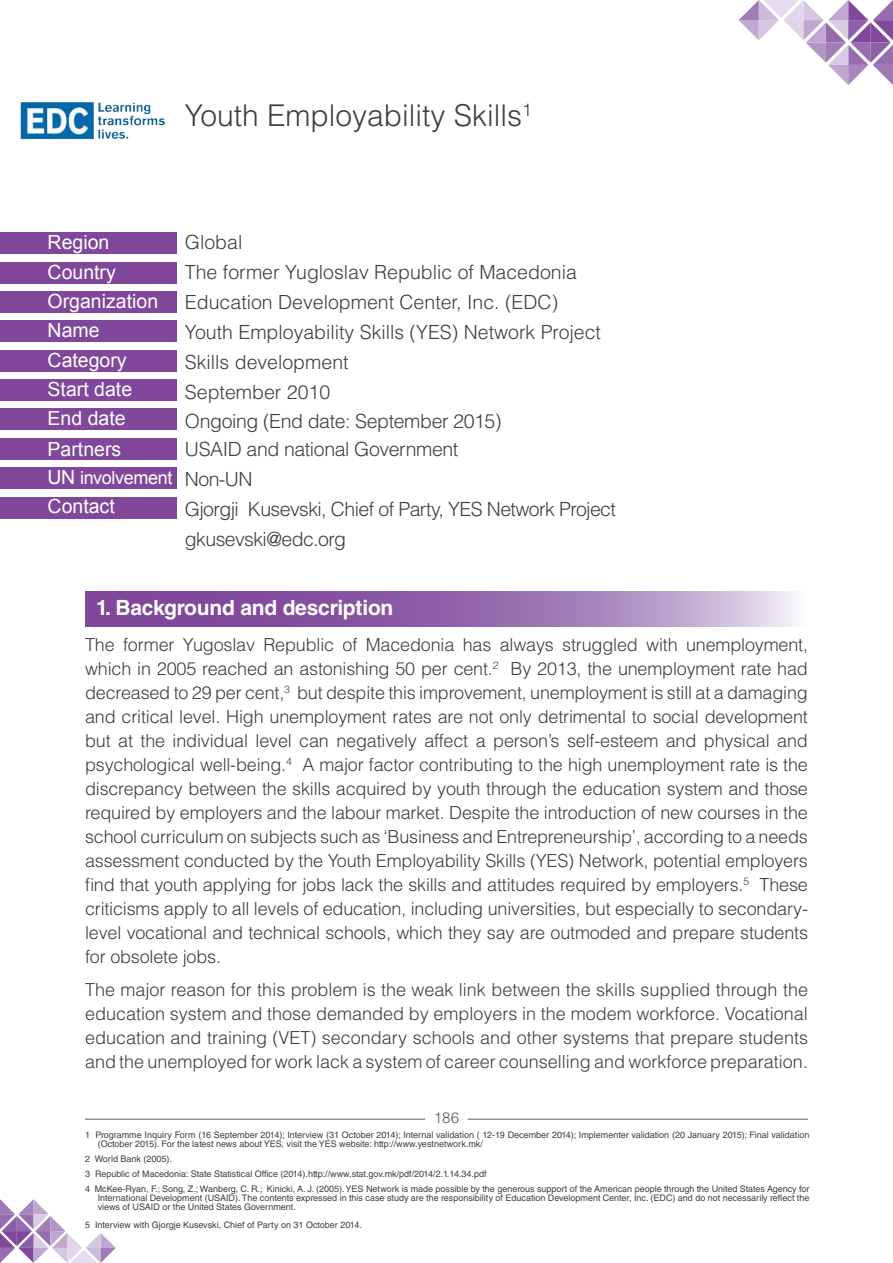
<style>
.page{position:relative;width:893px;height:1263px;background:#fff}
.page>*{position:absolute;margin:0;border:0;box-sizing:border-box;transform-origin:0 0}
.t1{font:300 30px "Helvetica LT Std";color:#3e3e3f}
.t2{font:700 21px "Helvetica LT Std";letter-spacing:-.01em;color:#fff}
.t3{font:300 19.5px/29.7px "Helvetica LT Std";color:#3e3e3f}
.t4{font:19.5px/29.4px "Arial";color:#fff}
.t5{font:300 18px/24px "Helvetica LT Std";letter-spacing:-.01em;color:#3e3e3f;text-align:justify}
.t6{font:18px "Arial";letter-spacing:-.02em;color:#fff}
.t7{font:300 15px "Helvetica LT Std";color:#57585a}
.t8{font:9px/9px "Helvetica LT Std";color:#3e3e3f}
.s1{font-size:19.5px}
</style>
<div class="page">
<svg style="left:0;top:1199px;width:116px;height:64px"></svg>
<svg style="left:739px;top:0;width:154px;height:85px"></svg>
<hr style="left:85px;top:1119px;width:340px;height:1px;background:#57585a">
<hr style="left:468px;top:1119px;width:340px;height:1px;background:#57585a">
<svg style="left:85px;top:591px;width:712px;height:35px;background:#9b72b2"></svg>
<div style="left:0;top:233px;width:176px;height:21px;background:#80479b"></div>
<div style="left:0;top:291px;width:176px;height:22px;background:#80479b"></div>
<div style="left:0;top:321px;width:176px;height:21px;background:#80479b"></div>
<div style="left:0;top:350px;width:176px;height:21px;background:#80479b"></div>
<div style="left:0;top:379px;width:176px;height:22px;background:#80479b"></div>
<div style="left:0;top:468px;width:176px;height:21px;background:#80479b"></div>
<div style="left:0;top:409px;width:176px;height:21px;background:#80479b"></div>
<div style="left:0;top:438px;width:176px;height:21px;background:#80479b"></div>
<div style="left:0;top:497px;width:176px;height:21px;background:#80479b"></div>
<img style="left:20px;top:102px;width:145px;height:38px">
<div style="left:0;top:262px;width:176px;height:21px;background:#80479b"></div>
<h1 class="t1" style="left:185px;top:97px;width:348px">Youth Employability Skills<sup>1</sup></h1>
<p class="t4" style="left:48px;top:228px;width:63px">Region</p>
<p class="t4" style="left:48px;top:257px;width:70px">Country</p>
<p class="t4" style="left:48px;top:286px;width:112px">Organization<br>Name<br>Category<br>Start date</p>
<p class="t4" style="left:48px;top:404px;width:80px">End date</p>
<p class="t4" style="left:48px;top:434px;width:75px">Partners</p>
<p class="t6" style="left:48px;top:466px;width:126px"><span class="s1">UN</span> involvement</p>
<p class="t4" style="left:48px;top:492px;width:69px">Contact</p>
<p class="t3" style="left:185px;top:227px;width:432px">Global<br>The former Yugloslav Republic of Macedonia<br>Education Development Center, Inc. (EDC)<br>Youth Employability Skills (YES) Network Project<br>Skills development<br>September 2010<br>Ongoing (End date: September 2015)<br>USAID and national Government<br>Non-UN<br>Gjorgji Kusevski, Chief of Party, YES Network Project gkusevski@edc.org</p>
<p class="t2" style="left:96px;top:594px;width:299px">1. Background and description</p>
<p class="t5" style="left:85px;top:633px;width:724px">The former Yugoslav Republic of Macedonia has always struggled with unemployment, which in 2005 reached an astonishing 50 per cent.<sup>2</sup> By 2013, the unemployment rate had decreased to 29 per cent,<sup>3</sup> but despite this improvement, unemployment is still at a damaging and critical level. High unemployment rates are not only detrimental to social development but at the individual level can negatively affect a person’s self-esteem and physical and psychological well-being.<sup>4</sup> A major factor contributing to the high unemployment rate is the discrepancy between the skills acquired by youth through the education system and those required by employers and the labour market. Despite the introduction of new courses in the school curriculum on subjects such as ‘Business and Entrepreneurship’, according to a needs assessment conducted by the Youth Employability Skills (YES) Network, potential employers find that youth applying for jobs lack the skills and attitudes required by employers.<sup>5</sup> These criticisms apply to all levels of education, including universities, but especially to secondary&shy;level vocational and technical schools, which they say are outmoded and prepare students for obsolete jobs.</p>
<p class="t5" style="left:85px;top:977px;width:724px">The major reason for this problem is the weak link between the skills supplied through the education system and those demanded by employers in the modem workforce. Vocational education and training (VET) secondary schools and other systems that prepare students and the unemployed for work lack a system of career counselling and workforce preparation.</p>
<p class="t7" style="left:434px;top:1109px;width:27px">186</p>
<p class="t8" style="left:98px;top:1130px;width:713px;text-indent:-13px">1 Programme Inquiry Form (16 September 2014); Interview (31 October 2014); Internal validation ( 12-19 December 2014); Implementer validation (20 January 2015); Final validation (October 2015). For the latest news about YES, visit the YES website: http://www.yestnetwork.mk/</p>
<p class="t8" style="left:85px;top:1151px;width:726px;line-height:15px">2 World Bank (2005).<br>3 Republic of Macedonia: State Statistical Office (2014).http://www.stat.gov.mk/pdf/2014/2.1.14.34.pdf<br>4 McKee-Ryan, F.; Song, Z.; Wanberg, C. R.; Kinicki, A. J. (2005). YES Network is made possible by the generous support of the American people through the United States Agency for</p>
<p class="t8" style="left:98px;top:1193px;width:713px">International Development (USAID). The contents expressed in this case study are the responsibility of Education Development Center, Inc. (EDC) and do not necessarily reflect the views of USAID or the United States Government.</p>
<p class="t8" style="left:85px;top:1220px;width:278px">5 Interview with Gjorgje Kusevski, Chief of Party on 31 October 2014.</p>
</div>
